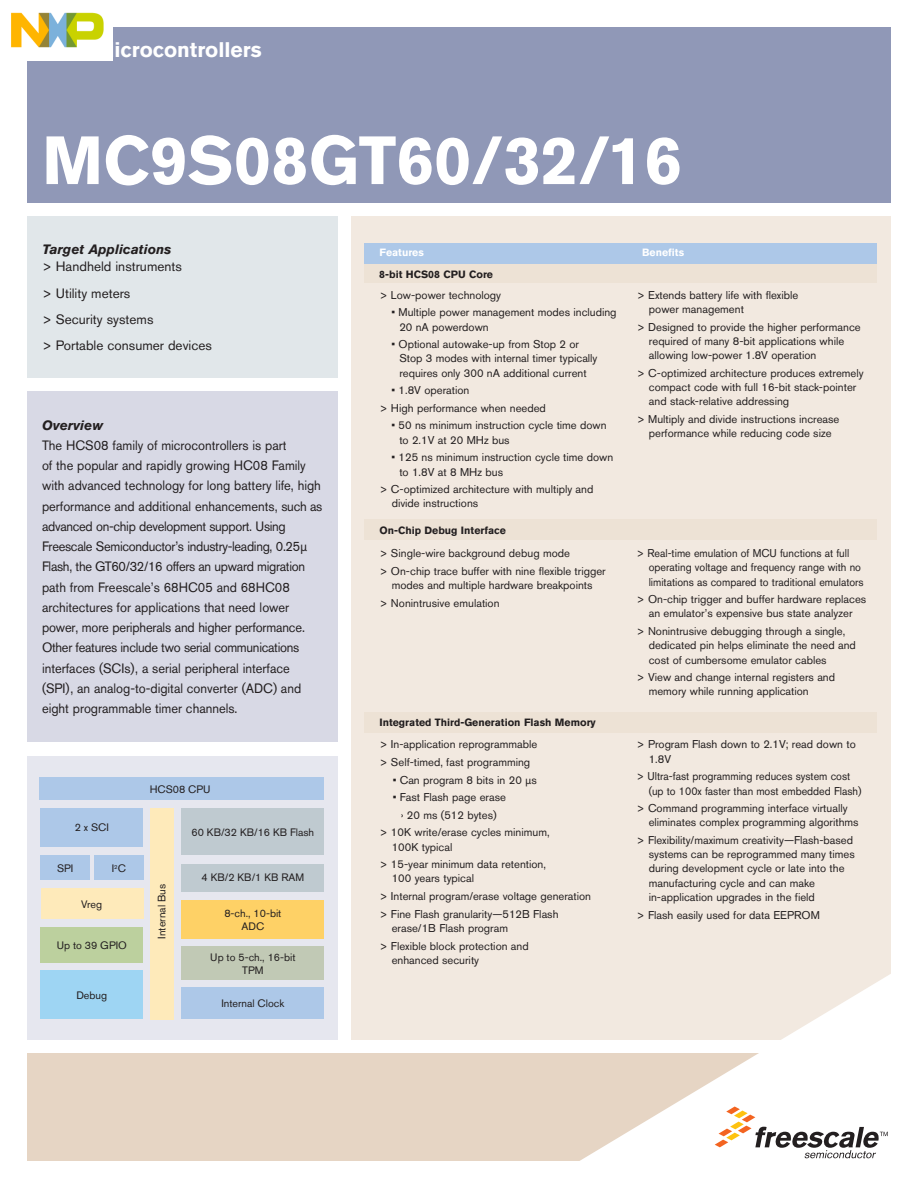
<style>
.page{position:relative;width:918px;height:1188px;background:#fff}
.page>*{position:absolute;margin:0;border:0;box-sizing:border-box;transform-origin:0 0}
.t1{font:700 67.5px "Akzidenz Grotesk BQ";color:#fff}
.t2{font:700 21px "Akzidenz Grotesk BQ";color:#fff}
.t3{font:13.5px/20.2px "Akzidenz Grotesk BQ";color:#231f20;scale:.95 1}
.t4{font:13.5px/26.2px "Akzidenz Grotesk BQ";color:#231f20}
.t5{font:italic 700 13.5px "Akzidenz Grotesk BQ";color:#231f20}
.t6{font:11.25px/14.2px "Akzidenz Grotesk BQ";color:#231f20}
.t7{font:11.25px/14.2px "Akzidenz Grotesk BQ";color:#231f20;scale:.95 1}
.t8{font:10.65px/12.9px "Akzidenz Grotesk BQ";color:#231f20;text-align:center}
.t9{font:700 10.5px "Akzidenz Grotesk BQ";color:#231f20}
.t10{font:700 10.5px "Akzidenz Grotesk BQ";color:#fff}
</style>
<div class="page">
<div style="left:27px;top:216px;width:311px;height:162px;background:#e1e7ea"></div>
<div style="left:351px;top:216px;width:540px;height:824px;background:#f2e9e0"></div>
<div style="left:27px;top:392px;width:311px;height:350px;background:#d8d9e5"></div>
<div style="left:27px;top:27px;width:864px;height:175px;background:#9098b7"></div>
<div style="left:364px;top:263px;width:514px;height:20px;background:#ede2d5"></div>
<div style="left:364px;top:243px;width:514px;height:20px;background:#adc8e8"></div>
<div style="left:364px;top:520px;width:513px;height:20px;background:#ede2d5"></div>
<div style="left:364px;top:712px;width:514px;height:21px;background:#ede2d5"></div>
<div style="left:27px;top:1053px;width:863px;height:108px;background:#e6d5c4"></div>
<svg style="left:580px;top:974px;width:311px;height:187px"></svg>
<div style="left:27px;top:756px;width:311px;height:284px;background:#e6e7ef"></div>
<div style="left:40px;top:778px;width:284px;height:22px;background:#adc8e8"></div>
<div style="left:41px;top:808px;width:102px;height:38px;background:#adc8e8"></div>
<div style="left:41px;top:855px;width:49px;height:25px;background:#adc8e8"></div>
<div style="left:94px;top:855px;width:49px;height:25px;background:#adc8e8"></div>
<div style="left:41px;top:888px;width:102px;height:31px;background:#feeaba"></div>
<div style="left:41px;top:927px;width:102px;height:36px;background:#bcd09e"></div>
<div style="left:41px;top:971px;width:102px;height:48px;background:#9ed5f3"></div>
<div style="left:182px;top:900px;width:142px;height:39px;background:#fed166"></div>
<div style="left:182px;top:947px;width:142px;height:33px;background:#c1c9b5"></div>
<div style="left:182px;top:988px;width:142px;height:31px;background:#adc8e8"></div>
<div style="left:182px;top:864px;width:142px;height:28px;background:#bfcad0"></div>
<div style="left:182px;top:808px;width:142px;height:47px;background:#bfcad0"></div>
<div style="left:150px;top:808px;width:23px;height:212px;background:#feeaba"></div>
<svg style="left:715px;top:1107px;width:173px;height:51px;background:#ddd7d3"></svg>
<img style="left:11px;top:12px;width:101px;height:48px">
<h2 class="t2" style="left:42px;top:42px;width:221px">8-bit Microcontrollers</h2>
<h1 class="t1" style="left:42px;top:136px;width:641px">MC9S08GT60/32/16</h1>
<p class="t5" style="left:42px;top:245px;width:131px">Target Applications</p>
<p class="t4" style="left:42px;top:255px;width:171px">&gt; Handheld instruments<br>&gt; Utility meters<br>&gt; Security systems<br>&gt; Portable consumer devices</p>
<p class="t5" style="left:42px;top:420px;width:63px">Overview</p>
<p class="t3" style="left:42px;top:436px;width:297px">The HCS08 family of microcontrollers is part<br>of the popular and rapidly growing HC08 Family with advanced technology for long battery life, high performance and additional enhancements, such as advanced on-chip development support. Using Freescale Semiconductor’s industry-leading, 0.25µ Flash, the GT60/32/16 offers an upward migration path from Freescale’s 68HC05 and 68HC08 architectures for applications that need lower power, more peripherals and higher performance.<br>Other features include two serial communications interfaces (SCIs), a serial peripheral interface (SPI), an analog-to-digital converter (ADC) and eight programmable timer channels.</p>
<p class="t8" style="left:75px;top:822px;width:36px">2 x SCI</p>
<p class="t8" style="left:57px;top:863px;width:18px">SPI</p>
<p class="t8" style="left:112px;top:863px;width:16px">I C</p>
<p class="t8" style="left:81px;top:899px;width:23px">Vreg</p>
<p class="t8" style="left:57px;top:940px;width:72px">Up to 39 GPIO</p>
<p class="t8" style="left:76px;top:990px;width:32px">Debug</p>
<p class="t8" style="left:150px;top:784px;width:62px">HCS08 CPU</p>
<p class="t8" style="left:192px;top:827px;width:124px">60 KB/32 KB/16 KB Flash</p>
<p class="t8" style="left:156px;top:939px;width:56px;rotate:-90deg">Internal Bus</p>
<p class="t8" style="left:202px;top:872px;width:104px">4 KB/2 KB/1 KB RAM</p>
<p class="t8" style="left:224px;top:908px;width:59px">8-ch., 10-bit<br>ADC</p>
<p class="t8" style="left:210px;top:952px;width:87px">Up to 5-ch., 16-bit<br>TPM</p>
<p class="t8" style="left:221px;top:998px;width:64px">Internal Clock</p>
<p class="t10" style="left:380px;top:249px;width:46px">Features</p>
<p class="t10" style="left:642px;top:249px;width:43px">Benefits</p>
<p class="t9" style="left:379px;top:270px;width:115px">8-bit HCS08 CPU Core</p>
<p class="t6" style="left:380px;top:289px;width:123px">&gt; Low-power technology</p>
<p class="t6" style="left:399px;top:306px;width:219px;text-indent:-8px">• Multiple power management modes including<br>20 nA powerdown</p>
<p class="t6" style="left:399px;top:338px;width:200px;text-indent:-8px">• Optional autowake-up from Stop 2 or<br>Stop 3 modes with internal timer typically requires only 300 nA additional current</p>
<p class="t6" style="left:380px;top:383px;width:168px;line-height:17.5px;text-indent:12px">• 1.8V operation<br>&gt; High performance when needed</p>
<p class="t6" style="left:399px;top:420px;width:209px;text-indent:-8px">• 50 ns minimum instruction cycle time down to 2.1V at 20 MHz bus</p>
<p class="t6" style="left:399px;top:451px;width:215px;text-indent:-8px">• 125 ns minimum instruction cycle time down to 1.8V at 8 MHz bus</p>
<p class="t6" style="left:392px;top:483px;width:203px;text-indent:-12px">&gt; C-optimized architecture with multiply and divide instructions</p>
<p class="t6" style="left:649px;top:289px;width:151px;text-indent:-12px">&gt; Extends battery life with flexible power management</p>
<p class="t6" style="left:649px;top:321px;width:213px;text-indent:-12px">&gt; Designed to provide the higher performance required of many 8-bit applications while allowing low-power 1.8V operation</p>
<p class="t6" style="left:649px;top:367px;width:216px;text-indent:-12px">&gt; C-optimized architecture produces extremely compact code with full 16-bit stack-pointer and stack-relative addressing</p>
<p class="t6" style="left:637px;top:413px;width:204px;text-align:center">&gt; Multiply and divide instructions increase performance while reducing code size</p>
<p class="t9" style="left:380px;top:527px;width:128px">On-Chip Debug Interface</p>
<p class="t6" style="left:380px;top:546px;width:228px;line-height:17.5px">&gt; Single-wire background debug mode<br>&gt; On-chip trace buffer with nine flexible trigger</p>
<p class="t6" style="left:379px;top:577px;width:215px;line-height:17.5px;text-indent:12px">modes and multiple hardware breakpoints &gt; Nonintrusive emulation</p>
<p class="t9" style="left:380px;top:719px;width:218px">Integrated Third-Generation Flash Memory</p>
<p class="t6" style="left:380px;top:737px;width:159px;line-height:17.5px">&gt; In-application reprogrammable &gt; Self-timed, fast programming</p>
<p class="t6" style="left:393px;top:774px;width:146px">• Can program 8 bits in 20 µs</p>
<p class="t6" style="left:393px;top:791px;width:115px">• Fast Flash page erase</p>
<p class="t6" style="left:401px;top:809px;width:97px">› 20 ms (512 bytes)</p>
<p class="t6" style="left:380px;top:827px;width:172px">&gt; 10K write/erase cycles minimum,</p>
<p class="t6" style="left:379px;top:839px;width:168px;line-height:17.5px;text-indent:12px">100K typical<br>&gt; 15-year minimum data retention,</p>
<p class="t6" style="left:379px;top:871px;width:213px;line-height:17.5px;text-indent:12px">100 years typical<br>&gt; Internal program/erase voltage generation &gt; Fine Flash granularity—512B Flash</p>
<p class="t6" style="left:379px;top:920px;width:151px;line-height:17.5px;text-indent:12px">erase/1B Flash program<br>&gt; Flexible block protection and</p>
<p class="t6" style="left:392px;top:954px;width:89px">enhanced security</p>
<p class="t7" style="left:649px;top:547px;width:228px;text-indent:-12px">&gt; Real-time emulation of MCU functions at full operating voltage and frequency range with no limitations as compared to traditional emulators</p>
<p class="t6" style="left:637px;top:593px;width:231px;text-align:center">&gt; On-chip trigger and buffer hardware replaces an emulator’s expensive bus state analyzer</p>
<p class="t6" style="left:649px;top:625px;width:209px;text-indent:-12px">&gt; Nonintrusive debugging through a single, dedicated pin helps eliminate the need and cost of cumbersome emulator cables</p>
<p class="t6" style="left:649px;top:671px;width:188px;text-indent:-12px">&gt; View and change internal registers and memory while running application</p>
<p class="t6" style="left:649px;top:739px;width:209px;text-indent:-12px">&gt; Program Flash down to 2.1V; read down to<br>1.8V</p>
<p class="t7" style="left:649px;top:770px;width:225px;text-indent:-12px">&gt; Ultra-fast programming reduces system cost (up to 100x faster than most embedded Flash)</p>
<p class="t6" style="left:649px;top:802px;width:211px;text-indent:-12px">&gt; Command programming interface virtually eliminates complex programming algorithms</p>
<p class="t6" style="left:649px;top:834px;width:208px;text-indent:-12px">&gt; Flexibility/maximum creativity—Flash-based systems can be reprogrammed many times during development cycle or late into the manufacturing cycle and can make in-application upgrades in the field</p>
<p class="t6" style="left:637px;top:909px;width:185px">&gt; Flash easily used for data EEPROM</p>
</div>
